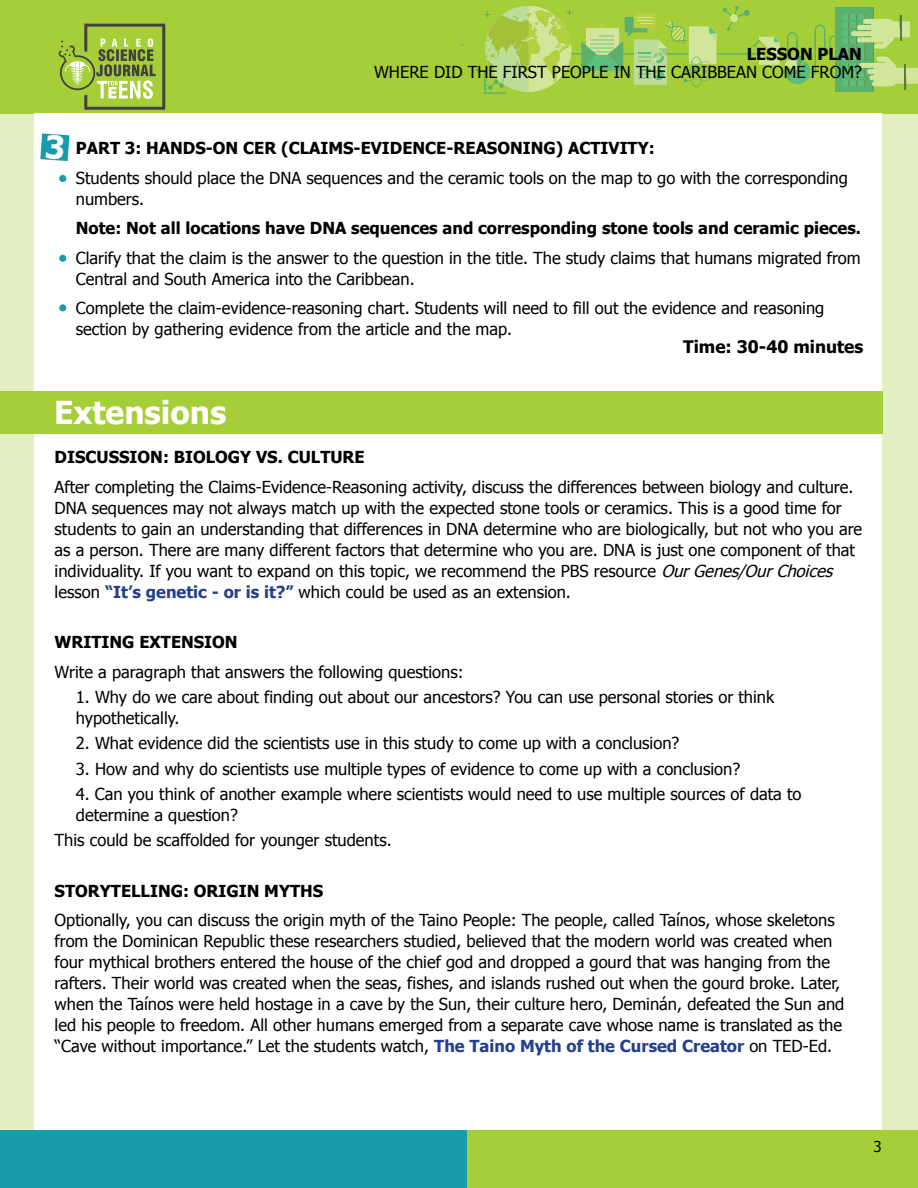
<style>
.page{position:relative;width:918px;height:1188px;background:#e4f0c3}
.page>*{position:absolute;margin:0;border:0;box-sizing:border-box;transform-origin:0 0}
.t1{font:700 31.5px "Tahoma";color:#fff}
.t2{font:700 17.25px "Tahoma";color:#000}
.t3{font:16.5px/21px "Tahoma";color:#000}
.t4{font:700 16.5px "Tahoma";color:#000}
.t5{font:15px "Tahoma";color:#000}
.s1{font-style:italic}
.s2{font-weight:700;color:#25408f}
</style>
<div class="page">
<div style="left:0;top:0;width:918px;height:113px;background:#a6ce39"></div>
<div style="left:34px;top:113px;width:847px;height:1028px;background:#fff"></div>
<div style="left:835px;top:7px;width:38px;height:85px;background:#5cb06d"></div>
<div style="left:867px;top:69px;width:23px;height:5px;background:#d2e69b;border-radius:2px"></div>
<div style="left:874px;top:63px;width:23px;height:23px;background:#d2e69b;border-radius:6px"></div>
<div style="left:872px;top:81px;width:17px;height:5px;background:#d2e69b;border-radius:2px"></div>
<div style="left:869px;top:75px;width:24px;height:5px;background:#d2e69b;border-radius:2px"></div>
<div style="left:859px;top:63px;width:24px;height:5px;background:#d2e69b;border-radius:2px"></div>
<div style="left:871px;top:19px;width:24px;height:23px;background:#d2e69b;border-radius:6px"></div>
<div style="left:863px;top:19px;width:23px;height:5px;background:#d2e69b;border-radius:2px"></div>
<div style="left:857px;top:25px;width:23px;height:5px;background:#d2e69b;border-radius:2px"></div>
<div style="left:857px;top:37px;width:23px;height:5px;background:#d2e69b;border-radius:2px"></div>
<div style="left:851px;top:31px;width:23px;height:5px;background:#d2e69b;border-radius:2px"></div>
<svg style="left:876px;top:57px;width:42px;height:32px"></svg>
<svg style="left:874px;top:16px;width:36px;height:33px"></svg>
<svg style="left:473px;top:6px;width:392px;height:88px"></svg>
<svg style="left:58px;top:24px;width:107px;height:86px"></svg>
<div style="left:450px;top:1130px;width:468px;height:58px;background:#a6ce39"></div>
<div style="left:0;top:1130px;width:466px;height:58px;background:#169da9"></div>
<div style="left:59px;top:175px;width:7px;height:7px;background:#169da9;border-radius:50%"></div>
<div style="left:59px;top:255px;width:7px;height:7px;background:#169da9;border-radius:50%"></div>
<div style="left:59px;top:304px;width:7px;height:7px;background:#169da9;border-radius:50%"></div>
<div style="left:0;top:392px;width:882px;height:42px;background:#a6ce39"></div>
<svg style="left:40px;top:133px;width:29px;height:28px"></svg>
<p class="t4" style="left:747px;top:43px;width:117px">Lesson Plan</p>
<p class="t3" style="left:374px;top:61px;width:489px">WHERE DID THE FIRST PEOPLE IN THE CARIBBEAN COME FROM?</p>
<p class="t4" style="left:76px;top:137px;width:580px">PART 3: HAN DS-ON CER (CLAIMS-EVIDEN CE-REASON ING) ACTIVITY:</p>
<p class="t3" style="left:76px;top:166px;width:774px">Students should place the DNA sequences and the ceramic tools on the map to go with the corresponding numbers.</p>
<p class="t4" style="left:76px;top:217px;width:787px">Note: Not all locations have DNA sequences and corresponding stone tools and ceramic pieces.</p>
<p class="t3" style="left:76px;top:246px;width:786px">Clarify that the claim is the answer to the question in the title. The study claims that humans migrated from<br>Central and South America into the Caribbean.</p>
<p class="t3" style="left:76px;top:297px;width:750px">Complete the claim-evidence-reasoning chart. Students will need to fill out the evidence and reasoning section by gathering evidence from the article and the map.</p>
<p class="t2" style="left:683px;top:335px;width:182px">Time: 30-40 minutes</p>
<h1 class="t1" style="left:54px;top:390px;width:174px">Extensions</h1>
<p class="t4" style="left:55px;top:446px;width:310px">DISCUSSION : BIOLOGY VS. CULTURE</p>
<p class="t3" style="left:55px;top:476px;width:809px">After completing the Claims-Evidence-Reasoning activity, discuss the differences between biology and culture.<br>DNA sequences may not always match up with the expected stone tools or ceramics. This is a good time for students to gain an understanding that differences in DNA determine who are biologically, but not who you are as a person. There are many different factors that determine who you are. DNA is just one component of that individuality. If you want to expand on this topic, we recommend the PBS resource <span class="s1">OurGenes/OurChoices </span>lesson <span class="s2">“It’s genetic - or is it?”</span> which could be used as an extension.</p>
<p class="t4" style="left:55px;top:631px;width:171px">WRITING EXTEN SION</p>
<p class="t3" style="left:55px;top:661px;width:410px">Write a paragraph that answers the following questions:</p>
<p class="t3" style="left:76px;top:686px;width:700px">1. Why do we care about finding out about our ancestors? You can use personal stories or think hypothetically.</p>
<p class="t3" style="left:76px;top:732px;width:605px">2. What evidence did the scientists use in this study to come up with a conclusion?</p>
<p class="t3" style="left:76px;top:757px;width:666px">3. How and why do scientists use multiple types of evidence to come up with a conclusion?</p>
<p class="t3" style="left:76px;top:783px;width:727px">4. Can you think of another example where scientists would need to use multiple sources of data to determine a question?</p>
<p class="t3" style="left:55px;top:829px;width:339px">This could be scaffolded for younger students.</p>
<p class="t4" style="left:55px;top:879px;width:270px">STORYTELLING: ORIGIN MYTHS</p>
<p class="t3" style="left:55px;top:909px;width:791px">Optionally, you can discuss the origin myth of the Taino People: The people, called Taínos, whose skeletons from the Dominican Republic these researchers studied, believed that the modern world was created when four mythical brothers entered the house of the chief god and dropped a gourd that was hanging from the rafters. Their world was created when the seas, fishes, and islands rushed out when the gourd broke. Later, when the Taínos were held hostage in a cave by the Sun, their culture hero, Deminán, defeated the Sun and led his people to freedom. All other humans emerged from a separate cave whose name is translated as the “Cave without importance.” Let the students watch, <span class="s2">The Taino Myth of the Cursed Creator</span> on TED-Ed.</p>
<p class="t5" style="left:873px;top:1136px;width:10px">3</p>
</div>
